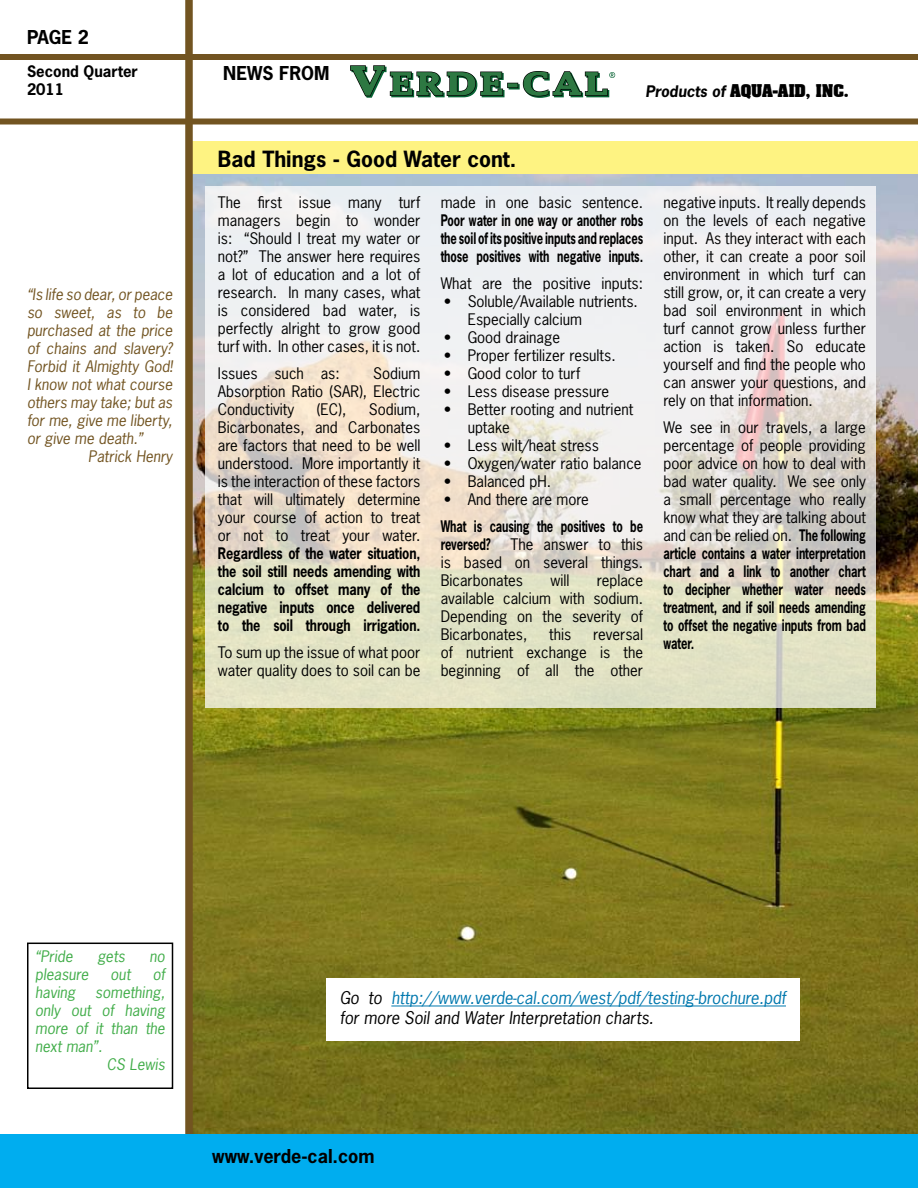
<style>
.page{position:relative;width:918px;height:1188px;background:#fff}
.page>*{position:absolute;margin:0;border:0;box-sizing:border-box;transform-origin:0 0}
.t1{font:700 21px "News Gothic Std";color:#000}
.t2{font:700 18px "News Gothic Std";color:#000}
.t3{font:italic 16.5px/19.8px "News Gothic Std";color:#0078ae}
.t4{font:15px/18px "News Gothic Std";color:#000;text-align:justify}
.t5{font:700 15px/18px "News Gothic Std";letter-spacing:-.01em;color:#000;text-align:justify;scale:.75 1}
.t6{font:italic 15px "News Gothic Std";color:#725421}
.t7{font:700 15px/18px "News Gothic Std";letter-spacing:-.01em;color:#000;text-align:justify;scale:.85 1}
.t8{font:italic 15px "News Gothic Std";color:#41ad49}
.t9{font:700 15px "Aardvark";color:#000}
.t10{font:700 15px/18px "News Gothic Std";letter-spacing:-.01em;color:#000}
.s1{font-family:"News Gothic Std";font-style:italic}
.s2{font-weight:400}
.s3{color:#000}
</style>
<div class="page">
<img style="left:193px;top:174px;width:725px;height:961px">
<svg style="left:206px;top:186px;width:670px;height:522px"></svg>
<svg style="left:350px;top:65px;width:265px;height:33px"></svg>
<div style="left:187px;top:141px;width:731px;height:33px;background:#fef382"></div>
<div style="left:0;top:54px;width:918px;height:6px;background:#725421"></div>
<div style="left:185px;top:0;width:8px;height:1188px;background:#725421"></div>
<div style="left:0;top:118px;width:918px;height:6px;background:#725421"></div>
<div style="left:0;top:1135px;width:918px;height:53px;background:#00adef"></div>
<div style="left:27px;top:943px;width:146px;height:146px;border:2px solid #000"></div>
<div style="left:326px;top:978px;width:474px;height:62px;background:#fff"></div>
<hr style="left:391px;top:1006px;width:395px;height:1px;background:#0078ae">
<p class="t2" style="left:27px;top:25px;width:63px">PAGE 2</p>
<p class="t10" style="left:27px;top:62px;width:112px">Second Quarter<br>2011</p>
<p class="t6" style="left:27px;top:285px;width:147px">“Is life so dear, or peace</p>
<p class="t6" style="left:27px;top:303px;width:147px">so sweet, as to be</p>
<p class="t6" style="left:27px;top:321px;width:147px">purchased at the price</p>
<p class="t6" style="left:27px;top:339px;width:147px">of chains and slavery?</p>
<p class="t6" style="left:27px;top:357px;width:147px">Forbid it Almighty God!</p>
<p class="t6" style="left:27px;top:375px;width:147px">I know not what course</p>
<p class="t6" style="left:27px;top:393px;width:147px">others may take; but as</p>
<p class="t6" style="left:27px;top:411px;width:147px">for me, give me liberty,</p>
<p class="t6" style="left:27px;top:429px;width:118px">or give me death.”</p>
<p class="t6" style="left:88px;top:447px;width:86px">Patrick Henry</p>
<p class="t2" style="left:223px;top:62px;width:108px">NEWS FROM</p>
<h1 class="t1" style="left:218px;top:145px;width:300px">Bad Things - Good Water cont.</h1>
<p class="t9" style="left:645px;top:78px;width:205px"><span class="s1">Products of</span> AQUA-AID, INC.</p>
<p class="t4" style="left:218px;top:193px;width:204px">The first issue many turf managers begin to wonder is: “Should I treat my water or not?” The answer here requires a lot of education and a lot of research. In many cases, what is considered bad water, is perfectly alright to grow good turf with. In other cases, it is not.</p>
<p class="t4" style="left:218px;top:364px;width:123px">Issues such as:</p>
<p class="t4" style="left:218px;top:364px;width:204px;text-indent:155px">Sodium Absorption Ratio (SAR), Electric Conductivity</p>
<p class="t4" style="left:218px;top:400px;width:204px;text-indent:151px">Sodium, Bicarbonates, and Carbonates are factors that need to be well understood. More importantly it is the interaction of these factors that will ultimately determine your course of action to treat or not to treat your water.</p>
<p class="t7" style="left:218px;top:544px;width:240px">Regardless of the water situation, the soil still needs amending with calcium to offset many of the negative inputs once delivered to the soil through irrigation.</p>
<p class="t4" style="left:218px;top:643px;width:204px">To sum up the issue of what poor water quality does to soil can be</p>
<p class="t4" style="left:317px;top:400px;width:31px">(EC),</p>
<p class="t4" style="left:441px;top:193px;width:204px">made in one basic sentence.</p>
<p class="t5" style="left:441px;top:211px;width:271px">Poor water in one way or another robs the soil of its positive inputs and replaces those positives with negative inputs.</p>
<p class="t4" style="left:441px;top:274px;width:204px">What are the positive inputs:</p>
<p class="t4" style="left:468px;top:292px;width:172px;text-indent:-24px">• Soluble/Available nutrients.<br>Especially calcium</p>
<p class="t4" style="left:444px;top:328px;width:118px">• Good drainage</p>
<p class="t4" style="left:444px;top:346px;width:174px">• Proper fertilizer results.</p>
<p class="t4" style="left:444px;top:364px;width:138px">• Good color to turf</p>
<p class="t4" style="left:444px;top:382px;width:167px">• Less disease pressure</p>
<p class="t4" style="left:468px;top:400px;width:167px;text-indent:-24px">• Better rooting and nutrient uptake</p>
<p class="t4" style="left:444px;top:436px;width:157px">• Less wilt/heat stress</p>
<p class="t4" style="left:444px;top:454px;width:199px">• Oxygen/water ratio balance</p>
<p class="t4" style="left:444px;top:472px;width:109px">• Balanced pH.</p>
<p class="t4" style="left:444px;top:490px;width:147px">• And there are more</p>
<p class="t5" style="left:441px;top:517px;width:271px">What is causing the positives to be reversed?</p>
<p class="t4" style="left:441px;top:535px;width:204px;text-indent:70px">The answer to this is based on several things.<br>Bicarbonates</p>
<p class="t4" style="left:441px;top:571px;width:204px;text-indent:156px">replace available calcium with sodium.<br>Depending on the severity of Bicarbonates,</p>
<p class="t4" style="left:550px;top:571px;width:21px">will</p>
<p class="t4" style="left:441px;top:625px;width:204px;text-indent:153px">reversal of nutrient exchange is the beginning of all the other</p>
<p class="t4" style="left:549px;top:625px;width:24px">this</p>
<p class="t4" style="left:663px;top:193px;width:204px">negative inputs. It really depends on the levels of each negative input. As they interact with each other, it can create a poor soil environment in which turf can still grow, or, it can create a very bad soil environment in which turf cannot grow unless further action is taken. So educate yourself and find the people who can answer your questions, and rely on that information.</p>
<p class="t5" style="left:663px;top:418px;width:272px"><span class="s2">We see in our travels, a large percentage of people providing poor advice on how to deal with bad water quality. We see only a small percentage who really know what they are talking about and can be relied on.</span> The following article contains a water interpretation chart and a link to another chart to decipher whether water needs treatment, and if soil needs amending to offset the negative inputs from bad water.</p>
<p class="t8" style="left:35px;top:947px;width:39px">“Pride</p>
<p class="t8" style="left:97px;top:947px;width:29px">gets</p>
<p class="t8" style="left:150px;top:947px;width:17px">no</p>
<p class="t8" style="left:35px;top:965px;width:55px">pleasure</p>
<p class="t8" style="left:111px;top:965px;width:21px">out</p>
<p class="t8" style="left:153px;top:965px;width:14px">of</p>
<p class="t8" style="left:35px;top:983px;width:42px">having</p>
<p class="t8" style="left:95px;top:983px;width:71px">something,</p>
<p class="t8" style="left:35px;top:1001px;width:131px">only out of having</p>
<p class="t8" style="left:35px;top:1019px;width:131px">more of it than the</p>
<p class="t8" style="left:35px;top:1037px;width:69px">next man”.</p>
<p class="t8" style="left:107px;top:1055px;width:60px">CS Lewis</p>
<p class="t3" style="left:340px;top:989px;width:448px"><span class="s3">Go to</span> http://www.verde-cal.com/west/pdf/testing-brochure.pdf <span class="s3">for more Soil and Water Interpretation charts.</span></p>
<p class="t2" style="left:212px;top:1144px;width:164px">www.verde-cal.com</p>
</div>
